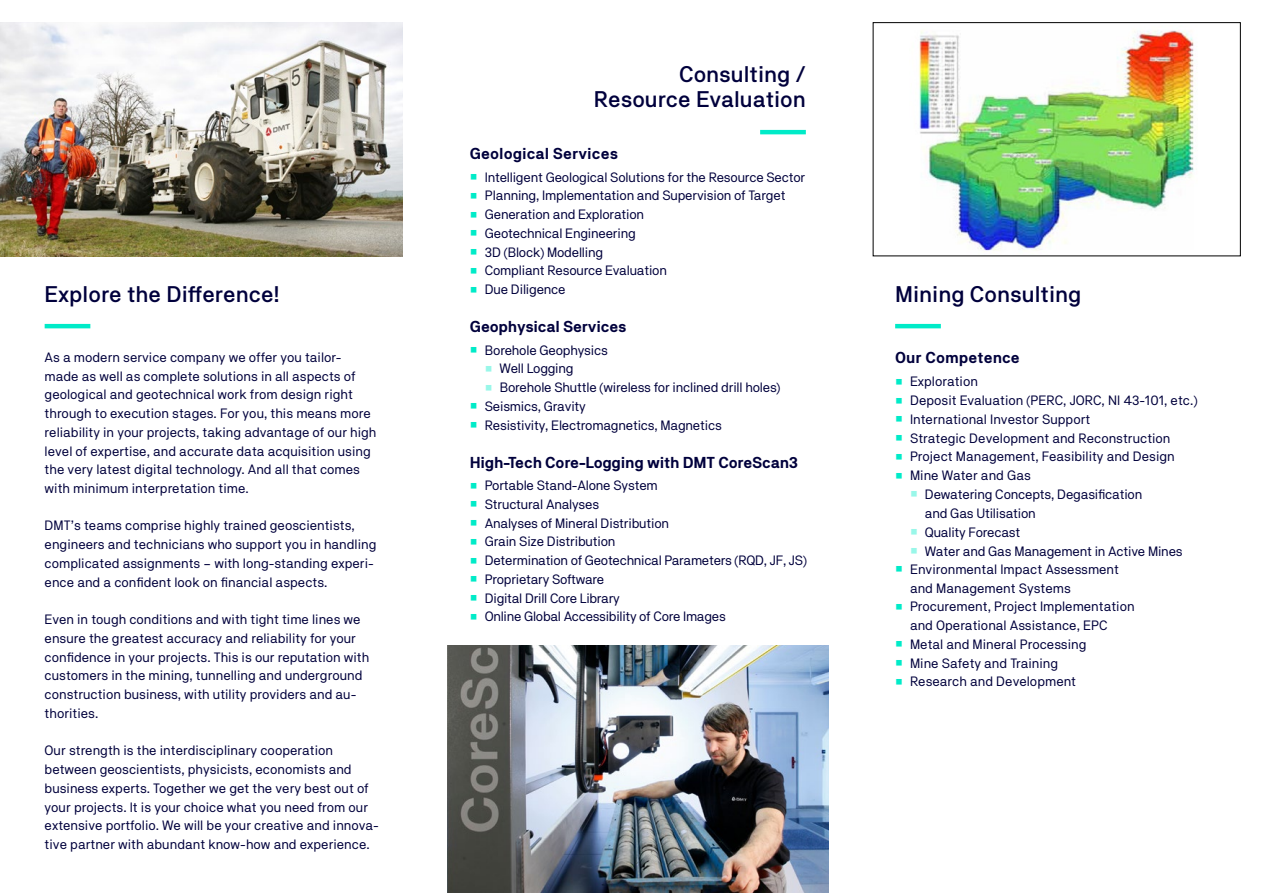
<style>
.page{position:relative;width:1263px;height:893px;background:#fff}
.page>*{position:absolute;margin:0;border:0;box-sizing:border-box;transform-origin:0 0}
.t1{font:500 22.5px/25.5px "TNG Pro";color:#00003c;text-align:right}
.t2{font:700 15.75px "TNG Pro";letter-spacing:-.015em;color:#00003c}
.t3{font:13.5px/18.8px "TNG Pro";color:#00003c}
.t4{font:13.5px "TNG Pro";letter-spacing:-.02em;color:#00003c}
.s1{color:#00ebc8}
.s2{color:#99f7e9}
</style>
<div class="page">
<img style="left:448px;top:645px;width:380px;height:248px">
<hr style="left:45px;top:324px;width:45px;height:4px;background:#00ebc8">
<hr style="left:895px;top:324px;width:46px;height:4px;background:#00ebc8">
<hr style="left:760px;top:130px;width:46px;height:4px;background:#00ebc8">
<img style="left:0;top:22px;width:403px;height:234px">
<img style="left:919px;top:30px;width:275px;height:221px">
<div style="left:873px;top:22px;width:368px;height:234px;border:1px solid #000"></div>
<h1 class="t1" style="left:45px;top:281px;width:237px">Explore the Difference!</h1>
<p class="t3" style="left:45px;top:348px;width:333px">As a modern service company we offer you tailor&shy;made as well as complete solutions in all aspects of geological and geotechnical work from design right through to execution stages. For you, this means more reliability in your projects, taking advantage of our high level of expertise, and accurate data acquisition using the very latest digital technology. And all that comes with minimum interpretation time.</p>
<p class="t3" style="left:45px;top:516px;width:333px">DMT’s teams comprise highly trained geoscientists, engineers and technicians who support you in handling complicated assignments – with long-standing experi&shy;ence and a confident look on financial aspects.</p>
<p class="t3" style="left:45px;top:610px;width:326px">Even in tough conditions and with tight time lines we ensure the greatest accuracy and reliability for your confidence in your projects. This is our reputation with customers in the mining, tunnelling and underground construction business, with utility providers and au&shy;thorities.</p>
<p class="t3" style="left:45px;top:741px;width:336px">Our strength is the interdisciplinary cooperation between geoscientists, physicists, economists and business experts. Together we get the very best out of your projects. It is your choice what you need from our extensive portfolio. We will be your creative and innova&shy;tive partner with abundant know-how and experience.</p>
<h1 class="t1" style="left:594px;top:61px;width:214px">Consulting /<br>Resource Evaluation</h1>
<p class="t2" style="left:470px;top:144px;width:150px">Geological Services</p>
<p class="t3" style="left:470px;top:167px;width:337px"><span class="s1">○</span> Intelligent Geological Solutions for the Resource Sector</p>
<p class="t3" style="left:470px;top:186px;width:317px"><span class="s1">○</span> Planning, Implementation and Supervision of Target</p>
<p class="t3" style="left:470px;top:205px;width:176px"><span class="s1">○</span> Generation and Exploration</p>
<p class="t3" style="left:470px;top:223px;width:167px"><span class="s1">○</span> Geotechnical Engineering</p>
<p class="t3" style="left:470px;top:242px;width:135px"><span class="s1">○</span> 3D (Block) Modelling</p>
<p class="t3" style="left:470px;top:261px;width:199px"><span class="s1">○</span> Compliant Resource Evaluation</p>
<p class="t3" style="left:470px;top:280px;width:97px"><span class="s1">○</span> Due Diligence</p>
<p class="t2" style="left:470px;top:317px;width:158px">Geophysical Services</p>
<p class="t3" style="left:470px;top:340px;width:139px"><span class="s1">○</span> Borehole Geophysics</p>
<p class="t3" style="left:485px;top:359px;width:90px"><span class="s2">○</span> Well Logging</p>
<p class="t3" style="left:485px;top:378px;width:297px"><span class="s2">○</span> Borehole Shuttle (wireless for inclined drill holes)</p>
<p class="t3" style="left:470px;top:396px;width:117px"><span class="s1">○</span> Seismics, Gravity</p>
<p class="t3" style="left:470px;top:415px;width:253px"><span class="s1">○</span> Resistivity, Electromagnetics, Magnetics</p>
<p class="t2" style="left:470px;top:453px;width:330px">High-Tech Core-Logging with DMT CoreScan3</p>
<p class="t3" style="left:470px;top:476px;width:189px"><span class="s1">○</span> Portable Stand-Alone System</p>
<p class="t3" style="left:470px;top:494px;width:131px"><span class="s1">○</span> Structural Analyses</p>
<p class="t3" style="left:470px;top:513px;width:201px"><span class="s1">○</span> Analyses of Mineral Distribution</p>
<p class="t3" style="left:470px;top:532px;width:147px"><span class="s1">○</span> Grain Size Distribution</p>
<p class="t4" style="left:470px;top:552px;width:339px"><span class="s1">○</span> Determination of Geotechnical Parameters (RQD, JF, JS)</p>
<p class="t4" style="left:470px;top:571px;width:136px"><span class="s1">○</span> Proprietary Software</p>
<p class="t4" style="left:470px;top:590px;width:151px"><span class="s1">○</span> Digital Drill Core Library</p>
<p class="t4" style="left:470px;top:609px;width:257px"><span class="s1">○</span> Online Global Accessibility of Core Images</p>
<h1 class="t1" style="left:895px;top:281px;width:188px">Mining Consulting</h1>
<p class="t2" style="left:895px;top:348px;width:126px">Our Competence</p>
<p class="t3" style="left:895px;top:372px;width:84px"><span class="s1">○</span> Exploration</p>
<p class="t3" style="left:895px;top:391px;width:304px"><span class="s1">○</span> Deposit Evaluation (PERC, JORC, NI 43-101, etc.)</p>
<p class="t3" style="left:895px;top:409px;width:197px"><span class="s1">○</span> International Investor Support</p>
<p class="t3" style="left:895px;top:428px;width:277px"><span class="s1">○</span> Strategic Development and Reconstruction</p>
<p class="t3" style="left:895px;top:447px;width:281px"><span class="s1">○</span> Project Management, Feasibility and Design</p>
<p class="t3" style="left:895px;top:466px;width:137px"><span class="s1">○</span> Mine Water and Gas</p>
<p class="t3" style="left:925px;top:484px;width:219px;text-indent:-15px"><span class="s2">○</span> Dewatering Concepts, Degasification and Gas Utilisation</p>
<p class="t3" style="left:910px;top:522px;width:112px"><span class="s2">○</span> Quality Forecast</p>
<p class="t3" style="left:910px;top:541px;width:274px"><span class="s2">○</span> Water and Gas Management in Active Mines</p>
<p class="t3" style="left:910px;top:559px;width:211px;text-indent:-15px"><span class="s1">○</span> Environmental Impact Assessment and Management Systems</p>
<p class="t3" style="left:910px;top:597px;width:226px;text-indent:-15px"><span class="s1">○</span> Procurement, Project Implementation and Operational Assistance, EPC</p>
<p class="t3" style="left:895px;top:634px;width:193px"><span class="s1">○</span> Metal and Mineral Processing</p>
<p class="t3" style="left:895px;top:653px;width:164px"><span class="s1">○</span> Mine Safety and Training</p>
<p class="t3" style="left:895px;top:672px;width:182px"><span class="s1">○</span> Research and Development</p>
</div>
